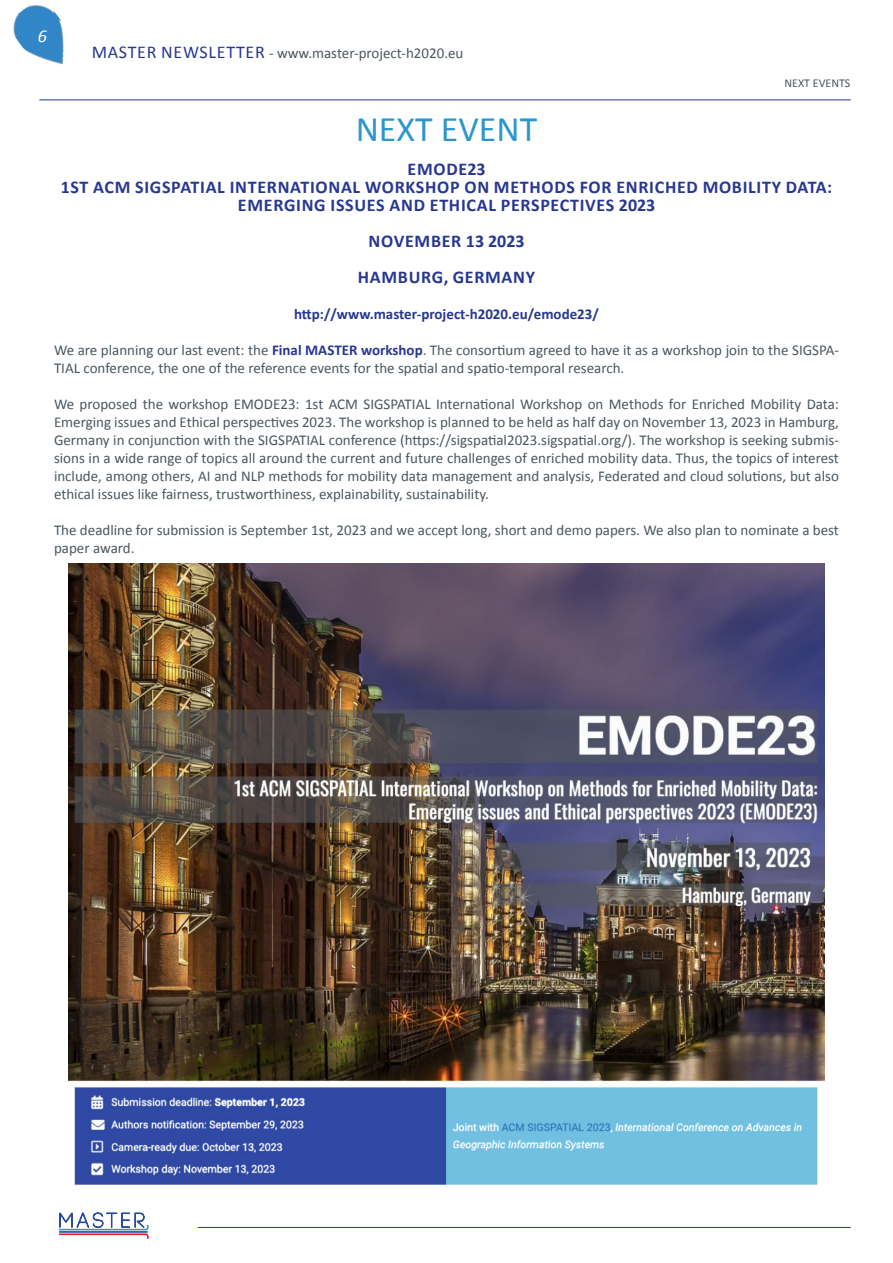
<style>
.page{position:relative;width:893px;height:1263px;background:#fff}
.page>*{position:absolute;margin:0;border:0;box-sizing:border-box;transform-origin:0 0}
.Note{font:36px "Calibri";color:#2d97cb}
.Note-2{font:700 18px/18px "Calibri";letter-spacing:.04em;color:#283890;text-align:center}
.t1{font:italic 18px "Calibri";color:#fff}
.Note-3{font:15px/18px "Calibri";color:#4a575e}
.Note-4{font:700 15px "Calibri";color:#283890}
.Headline_1{font:12px "Calibri";color:#4a575e}
.s1{font-size:18px;color:#283890}
.s2{font-weight:700;color:#283890}
</style>
<div class="page">
<svg style="left:59px;top:1212px;width:90px;height:27px"></svg>
<hr style="left:198px;top:1227px;width:653px;height:1px;background:#283890">
<hr style="left:39px;top:100px;width:812px;height:1px;background:#283890">
<img style="left:13px;top:5px;width:51px;height:60px">
<img style="left:69px;top:563px;width:755px;height:622px">
<p class="t1" style="left:38px;top:23px;width:11px">6</p>
<p class="Note-3" style="left:92px;top:43px;width:373px"><span class="s1">MASTER NEWSLETTER</span> - www.master-project-h2020.eu</p>
<p class="Note" style="left:356px;top:104px;width:183px">NEXT EVENT</p>
<p class="Headline_1" style="left:784px;top:74px;width:67px">NEXT EVENTS</p>
<p class="Note-2" style="left:408px;top:159px;width:80px">EMODE23</p>
<p class="Note-2" style="left:61px;top:177px;width:773px">1ST ACM SIGSPATIAL INTERNATIONAL WORKSHOP ON METHODS FOR ENRICHED MOBILITY DATA:<br>EMERGING ISSUES AND ETHICAL PERSPECTIVES 2023</p>
<p class="Note-2" style="left:369px;top:231px;width:158px">NOVEMBER 13 2023</p>
<p class="Note-2" style="left:358px;top:267px;width:179px">HAMBURG, GERMANY</p>
<p class="Note-4" style="left:294px;top:303px;width:306px">http://www.master-project-h2020.eu/emode23/</p>
<p class="Note-3" style="left:54px;top:341px;width:786px">We are planning our last event: the <span class="s2">Final MASTER workshop</span>. The consortium agreed to have it as a workshop join to the SIGSPA-<br>TIAL conference, the one of the reference events for the spatial and spatio-temporal research.</p>
<p class="Note-3" style="left:54px;top:395px;width:786px;text-align:justify">We proposed the workshop EMODE23: 1st ACM SIGSPATIAL International Workshop on Methods for Enriched Mobility Data:<br>Emerging issues and Ethical perspectives 2023. The workshop is planned to be held as half day on November 13, 2023 in Hamburg, Germany in conjunction with the SIGSPATIAL conference (https://sigspatial2023.sigspatial.org/). The workshop is seeking submis&shy;sions in a wide range of topics all around the current and future challenges of enriched mobility data. Thus, the topics of interest include, among others, AI and NLP methods for mobility data management and analysis, Federated and cloud solutions, but also ethical issues like fairness, trustworthiness, explainability, sustainability.</p>
<p class="Note-3" style="left:54px;top:521px;width:786px">The deadline for submission is September 1st, 2023 and we accept long, short and demo papers. We also plan to nominate a best paper award.</p>
</div>
